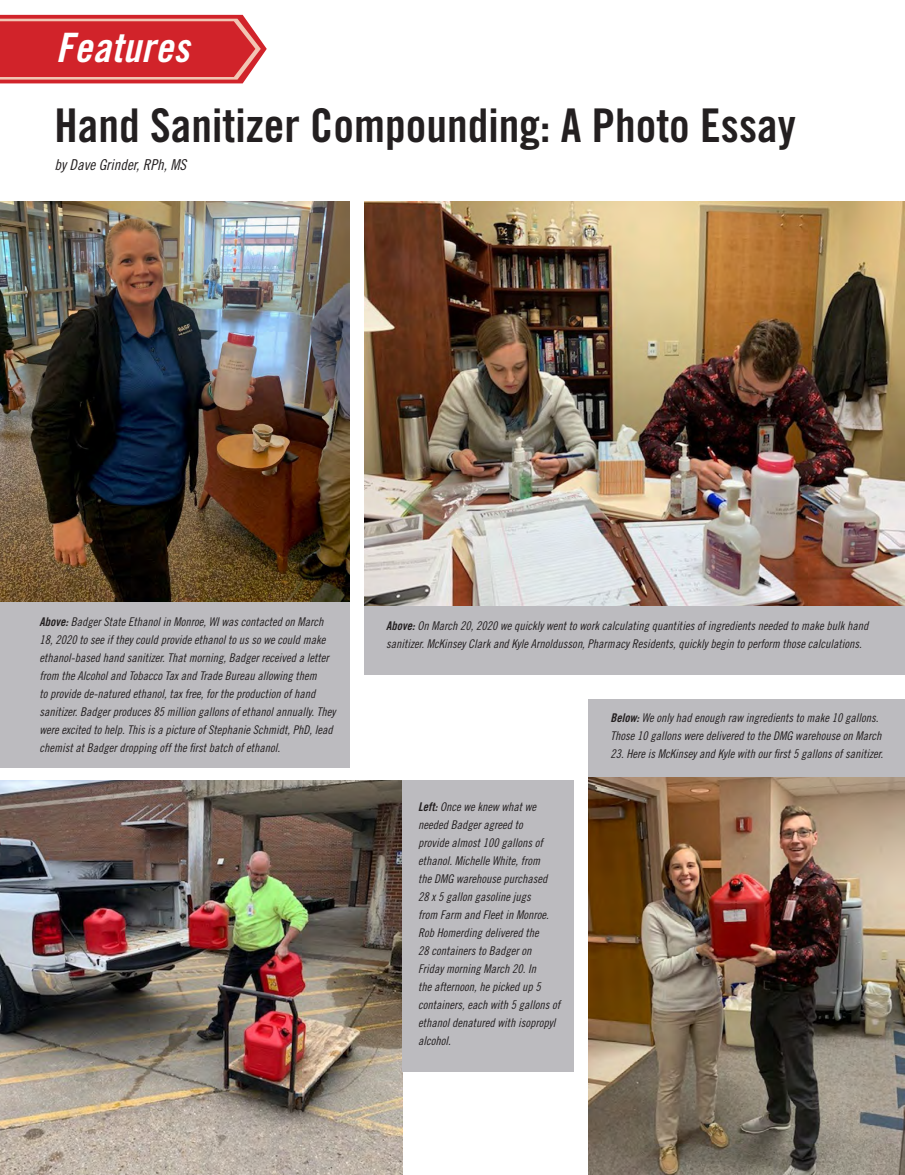
<style>
.page{position:relative;width:905px;height:1175px;background:#fff}
.page>*{position:absolute;margin:0;border:0;box-sizing:border-box;transform-origin:0 0}
.Header-Main{font:46.5px "Trade Gothic LT Std Bd Cn 20";color:#231f20}
.t1{font:40.5px "Trade Gothic LT Std Bd Cn 20 Obl";letter-spacing:.01em;color:#fff}
.Header_-_Author{font:15px "Trade Gothic LT Std Cn 18 Obl";color:#231f20}
.Body_10_12{font:12px/18px "Trade Gothic LT Std Cn 18 Obl";color:#231f20}
.s1{font-family:"Trade Gothic LT Std Bd Cn 20 Obl"}
</style>
<div class="page">
<svg style="left:0;top:15px;width:267px;height:68px;background:#d53a3f"></svg>
<img style="left:364px;top:201px;width:540px;height:405px">
<img style="left:589px;top:776px;width:315px;height:398px">
<img style="left:0;top:780px;width:402px;height:394px">
<img style="left:0;top:201px;width:350px;height:402px">
<div style="left:0;top:603px;width:350px;height:165px;background:#bcbbbf"></div>
<div style="left:364px;top:606px;width:540px;height:69px;background:#bcbbbf"></div>
<div style="left:402px;top:780px;width:171px;height:292px;background:#bcbbbf"></div>
<div style="left:589px;top:699px;width:315px;height:77px;background:#bcbbbf"></div>
<p class="t1" style="left:56px;top:23px;width:135px">Features</p>
<p class="Header-Main" style="left:55px;top:97px;width:742px">Hand Sanitizer Compounding: A Photo Essay</p>
<p class="Header_-_Author" style="left:55px;top:156px;width:133px">by Dave Grinder, RPh, MS</p>
<p class="Body_10_12" style="left:39px;top:613px;width:297px"><span class="s1">Above:</span> Badger State Ethanol in Monroe, WI was contacted on March 18, 2020 to see if they could provide ethanol to us so we could make ethanol-based hand sanitizer. That morning, Badger received a letter from the Alcohol and Tobacco Tax and Trade Bureau allowing them<br>to provide de-natured ethanol, tax free, for the production of hand sanitizer. Badger produces 85 million gallons of ethanol annually. They were excited to help. This is a picture of Stephanie Schmidt, PhD, lead chemist at Badger dropping off the first batch of ethanol.</p>
<p class="Body_10_12" style="left:386px;top:616px;width:483px"><span class="s1">Above:</span> On March 20, 2020 we quickly went to work calculating quantities of ingredients needed to make bulk hand sanitizer. McKinsey Clark and Kyle Arnoldusson, Pharmacy Residents, quickly begin to perform those calculations.</p>
<p class="Body_10_12" style="left:610px;top:709px;width:272px"><span class="s1">Below:</span> We only had enough raw ingredients to make 10 gallons.<br>Those 10 gallons were delivered to the DMG warehouse on March</p>
<p class="Body_10_12" style="left:610px;top:745px;width:274px">23. Here is McKinsey and Kyle with our first 5 gallons of sanitizer.</p>
<p class="Body_10_12" style="left:418px;top:798px;width:143px"><span class="s1">Left:</span> Once we knew what we needed Badger agreed to<br>provide almost 100 gallons of ethanol. Michelle White, from<br>the DMG warehouse purchased<br>28 x 5 gallon gasoline jugs<br>from Farm and Fleet in Monroe.<br>Rob Homerding delivered the<br>28 containers to Badger on<br>Friday morning March 20. In<br>the afternoon, he picked up 5 containers, each with 5 gallons of ethanol denatured with isopropyl alcohol.</p>
</div>
